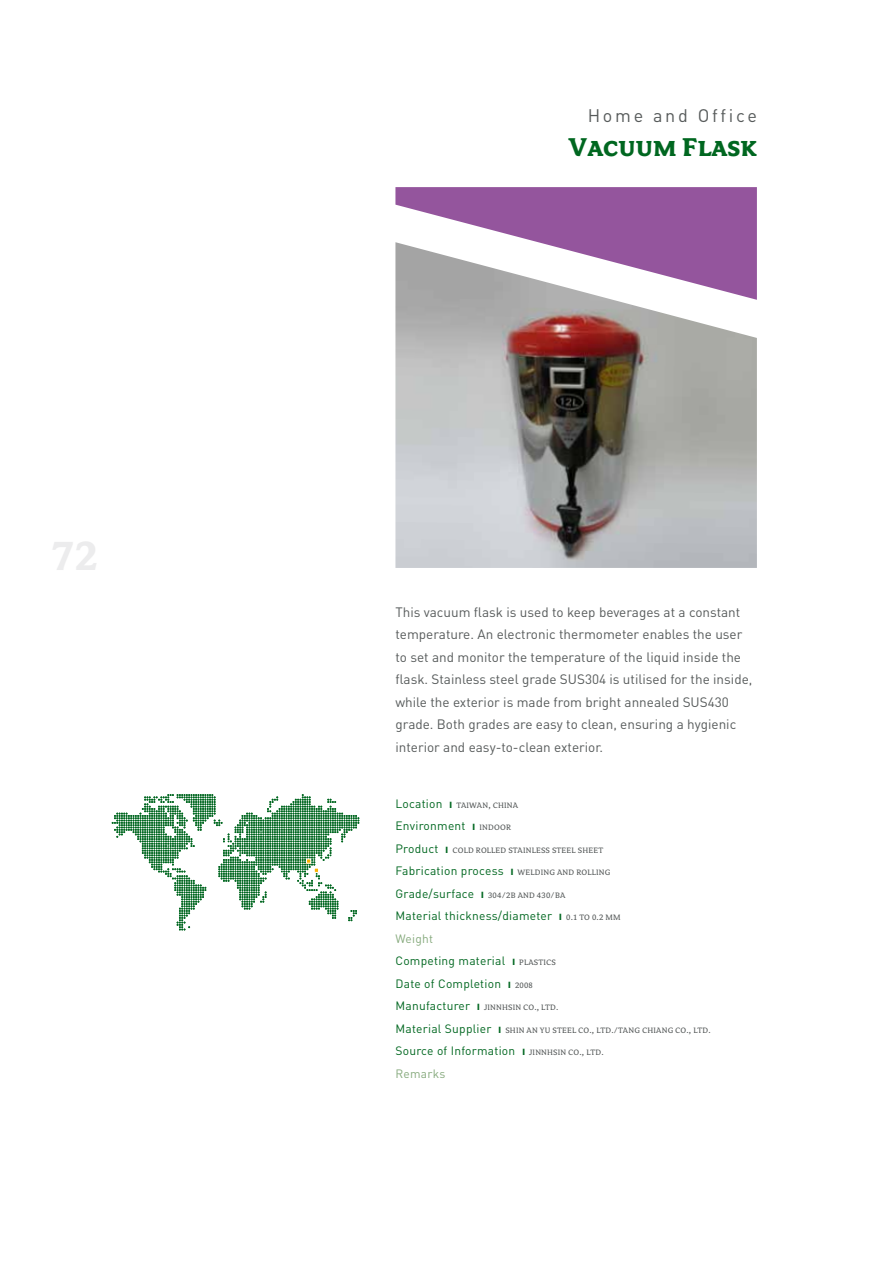
<style>
.page{position:relative;width:893px;height:1263px;background:#fff}
.page>*{position:absolute;margin:0;border:0;box-sizing:border-box;transform-origin:0 0}
.t1{font:28.5px "Avance Bold Caps";color:#006720}
.t2{font:18px "DIN";letter-spacing:.15em;color:#575b5b}
.t3{font:13.5px/22.5px "DIN";color:#575b5b}
.t4{font:12px/22.5px "DIN";letter-spacing:.02em;color:#006720}
.t5{font:8.7px "Avance Regular Caps";letter-spacing:.02em;color:#575b5b}
.s1{font-family:"DIN";font-size:12px;color:#006720}
.s2{font-family:"DIN";font-weight:700;font-size:12px;color:#006720}
.s3{font-weight:700}
.s4{font-family:"Avance Regular Caps";font-size:8.7px;color:#575b5b}
.s5{color:#87aa7e}
</style>
<div class="page">
<img style="left:395px;top:300px;width:362px;height:268px">
<svg style="left:112px;top:794px;width:247px;height:136px"></svg>
<svg style="left:395px;top:187px;width:362px;height:113px"></svg>
<h2 class="t2" style="left:588px;top:105px;width:171px">Home and Office</h2>
<h1 class="t1" style="left:568px;top:132px;width:190px">Vacuum Flask</h1>
<p class="t3" style="left:395px;top:601px;width:358px">This vacuum flask is used to keep beverages at a constant temperature. An electronic thermometer enables the user to set and monitor the temperature of the liquid inside the flask. Stainless steel grade SUS304 is utilised for the inside, while the exterior is made from bright annealed SUS430 grade. Both grades are easy to clean, ensuring a hygienic interior and easy-to-clean exterior.</p>
<p class="t5" style="left:395px;top:801px;width:124px"><span class="s1">Location</span> <span class="s2">ı</span> TAIWAN, CHINA</p>
<p class="t4" style="left:395px;top:815px;width:117px">Environment <span class="s3">ı</span> <span class="s4">INDOOR</span></p>
<p class="t5" style="left:395px;top:846px;width:209px"><span class="s1">Product</span> <span class="s2">ı</span> COLD ROLLED STAINLESS STEEL SHEET</p>
<p class="t4" style="left:395px;top:860px;width:216px">Fabrication process <span class="s3">ı</span> <span class="s4">WELDING AND ROLLING</span></p>
<p class="t5" style="left:395px;top:891px;width:166px"><span class="s1">Grade/surface</span> <span class="s2">ı</span> 304/2B AND 430/BA</p>
<p class="t4" style="left:395px;top:905px;width:219px">Material thickness/diameter <span class="s3">ı</span> <span class="s4">0.1 TO 0.2 MM<br></span><span class="s5">Weight<br></span>Competing material <span class="s3">ı</span> <span class="s4">PLASTICS<br></span>Date of Completion <span class="s3">ı</span> <span class="s4">2008</span></p>
<p class="t5" style="left:395px;top:1003px;width:165px"><span class="s1">Manufacturer</span> <span class="s2">ı</span> JINNHSIN CO., LTD.</p>
<p class="t5" style="left:395px;top:1026px;width:317px"><span class="s1">Material Supplier</span> <span class="s2">ı</span> SHIN AN YU STEEL CO., LTD./TANG CHIANG CO., LTD.</p>
<p class="t4" style="left:395px;top:1040px;width:210px">Source of Information <span class="s3">ı</span> <span class="s4">JINNHSIN CO., LTD.<br></span><span class="s5">Remarks</span></p>
</div>
